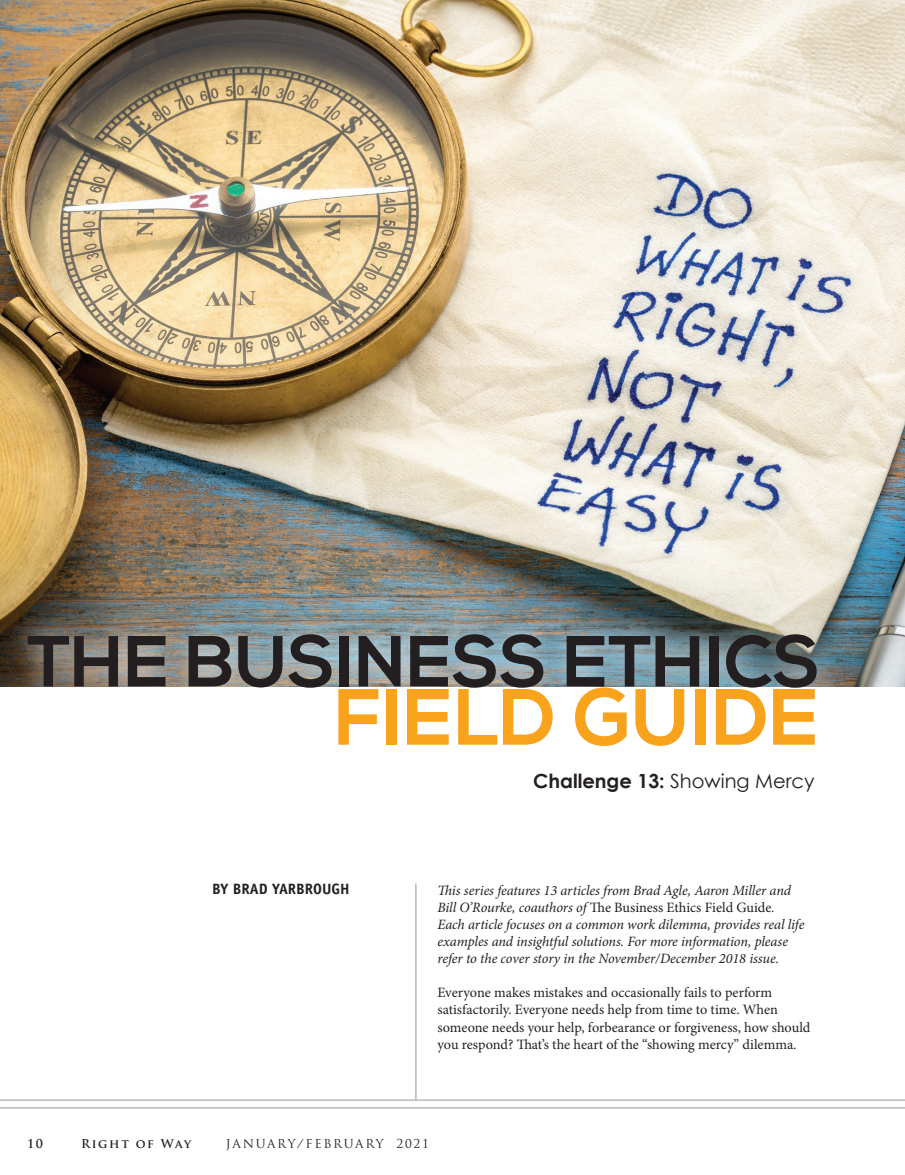
<style>
.page{position:relative;width:905px;height:1175px;background:#fff}
.page>*{position:absolute;margin:0;border:0;box-sizing:border-box;transform-origin:0 0}
.t1{font:700 79.5px "Nexa";letter-spacing:.01em;color:#f9a21c}
.t2{font:700 72px "Nexa";letter-spacing:.005em;color:#231f20}
.t3{font:700 19.5px "Century Gothic";color:#231f20}
.t4{font:700 15px "Officina Sans Std";color:#231f20}
.BodyCopy{font:italic 14.25px/17.1px "Minion Pro";letter-spacing:-.01em;color:#231f20}
.BodyCopy-2{font:14.25px/17.1px "Minion Pro";letter-spacing:-.005em;color:#231f20}
.t5{font:12px "Trajan Pro";letter-spacing:.14em;color:#231f20}
.t6{font:700 12px "Trajan Pro";letter-spacing:.135em;color:#231f20}
.s1{font-weight:400}
.s2{font-style:normal}
</style>
<div class="page">
<img style="left:0;top:0;width:904px;height:686px">
<hr style="left:0;top:1107px;width:904px;height:1px;background:#939598">
<hr style="left:0;top:1099px;width:904px;height:1px;background:#939598">
<div style="left:4px;top:610px;width:836px;height:102px;background:#fff;opacity:.85"></div>
<hr style="left:415px;top:883px;width:1px;height:216px;background:#939598">
<p class="t2" style="left:27px;top:620px;width:795px">THE BUSINESS ETHICS</p>
<p class="t1" style="left:334px;top:671px;width:486px">FIELD GUIDE</p>
<p class="t3" style="left:533px;top:769px;width:283px">Challenge 13: <span class="s1">Showing Mercy</span></p>
<p class="t4" style="left:212px;top:880px;width:139px">BY BRAD YARBROUGH</p>
<p class="BodyCopy" style="left:437px;top:881px;width:368px">This series features 13 articles from Brad Agle, Aaron Miller and Bill O’Rourke, coauthors of <span class="s2">The Business Ethics Field Guide</span>.<br>Each article focuses on a common work dilemma, provides real life examples and insightful solutions. For more information, please refer to the cover story in the November/December 2018 issue.</p>
<p class="BodyCopy-2" style="left:437px;top:984px;width:374px">Everyone makes mistakes and occasionally fails to perform satisfactorily. Everyone needs help from time to time. When someone needs your help, forbearance or forgiveness, how should you respond? That’s the heart of the “showing mercy” dilemma.</p>
<p class="t6" style="left:27px;top:1136px;width:18px">10</p>
<p class="t6" style="left:81px;top:1136px;width:112px">Right of Way</p>
<p class="t5" style="left:226px;top:1135px;width:204px">JANUARY/FEBRUARY 2021</p>
</div>
